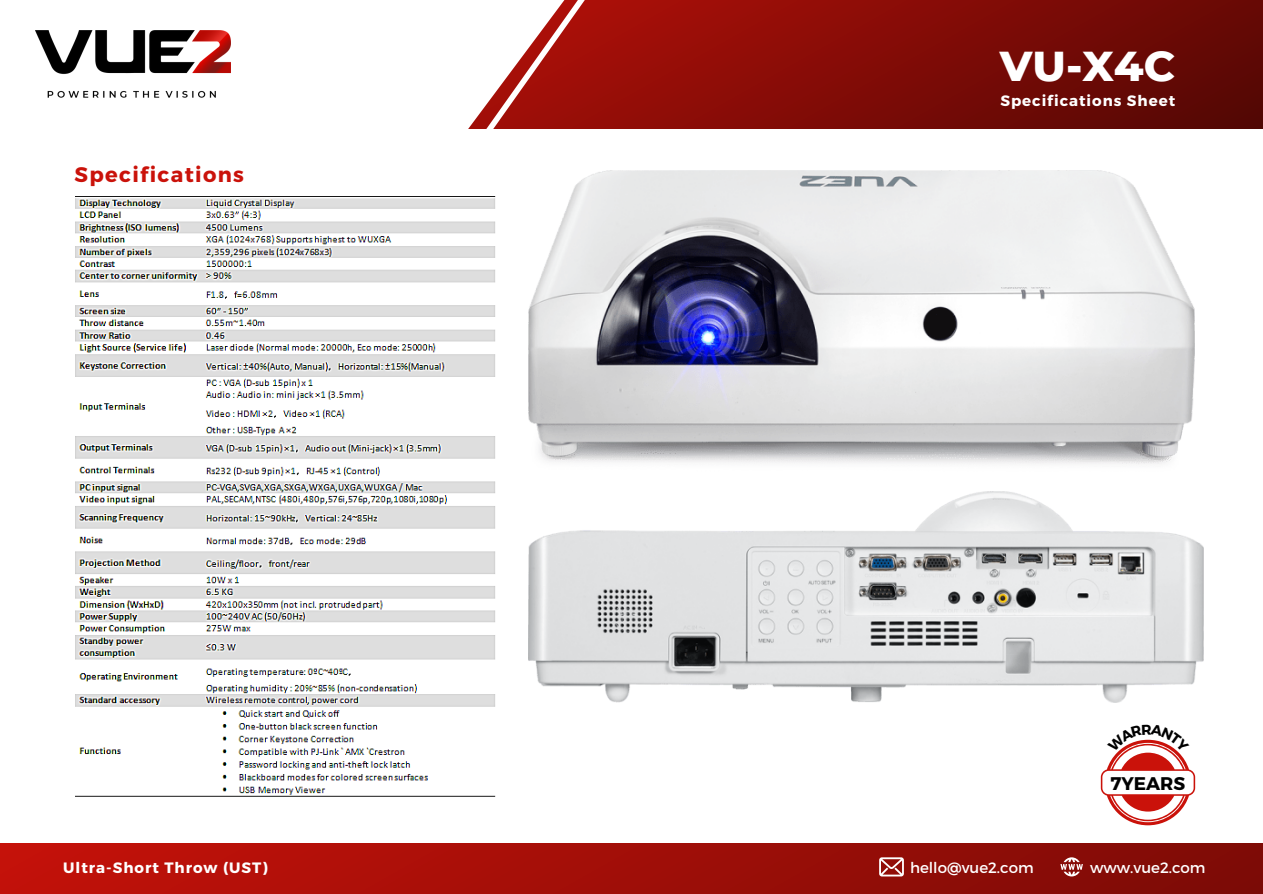
<style>
.page{position:relative;width:1263px;height:894px;background:#fff}
.page>*{position:absolute;margin:0;border:0;box-sizing:border-box;transform-origin:0 0}
.t1{font:800 42.6px "Montserrat";color:#fff}
.t2{font:700 21px "Montserrat";letter-spacing:.065em;color:#ca120a}
.t3{font:700 18.3px "Montserrat";color:#000}
.t4{font:700 15px "Montserrat";letter-spacing:.065em;color:#fff}
.t5{font:15px "Montserrat";color:#fff}
</style>
<div class="page">
<div style="left:0;top:843px;width:1263px;height:50px;background:linear-gradient(to right,#c4120a,#7d0b06)"></div>
<svg style="left:617px;top:0;width:646px;height:129px;background:#7c0b06"></svg>
<svg style="left:1060px;top:857px;width:23px;height:19px"></svg>
<svg style="left:879px;top:857px;width:25px;height:19px"></svg>
<img style="left:36px;top:30px;width:194px;height:68px">
<svg style="left:479px;top:0;width:138px;height:129px"></svg>
<img style="left:529px;top:171px;width:666px;height:293px">
<img style="left:529px;top:491px;width:675px;height:211px">
<img style="left:75px;top:196px;width:421px;height:601px">
<svg style="left:1101px;top:739px;width:94px;height:86px"></svg>
<p class="t1" style="left:1000px;top:40px;width:177px">VU-X4C</p>
<p class="t2" style="left:75px;top:161px;width:171px">Specifications</p>
<p class="t4" style="left:1000px;top:91px;width:176px">Specifications Sheet</p>
<p class="t3" style="left:1110px;top:771px;width:76px">7YEARS</p>
<p class="t4" style="left:63px;top:857px;width:206px">Ultra-Short Throw (UST)</p>
<p class="t5" style="left:910px;top:857px;width:125px">hello@vue2.com</p>
<p class="t5" style="left:1090px;top:857px;width:117px">www.vue2.com</p>
</div>
